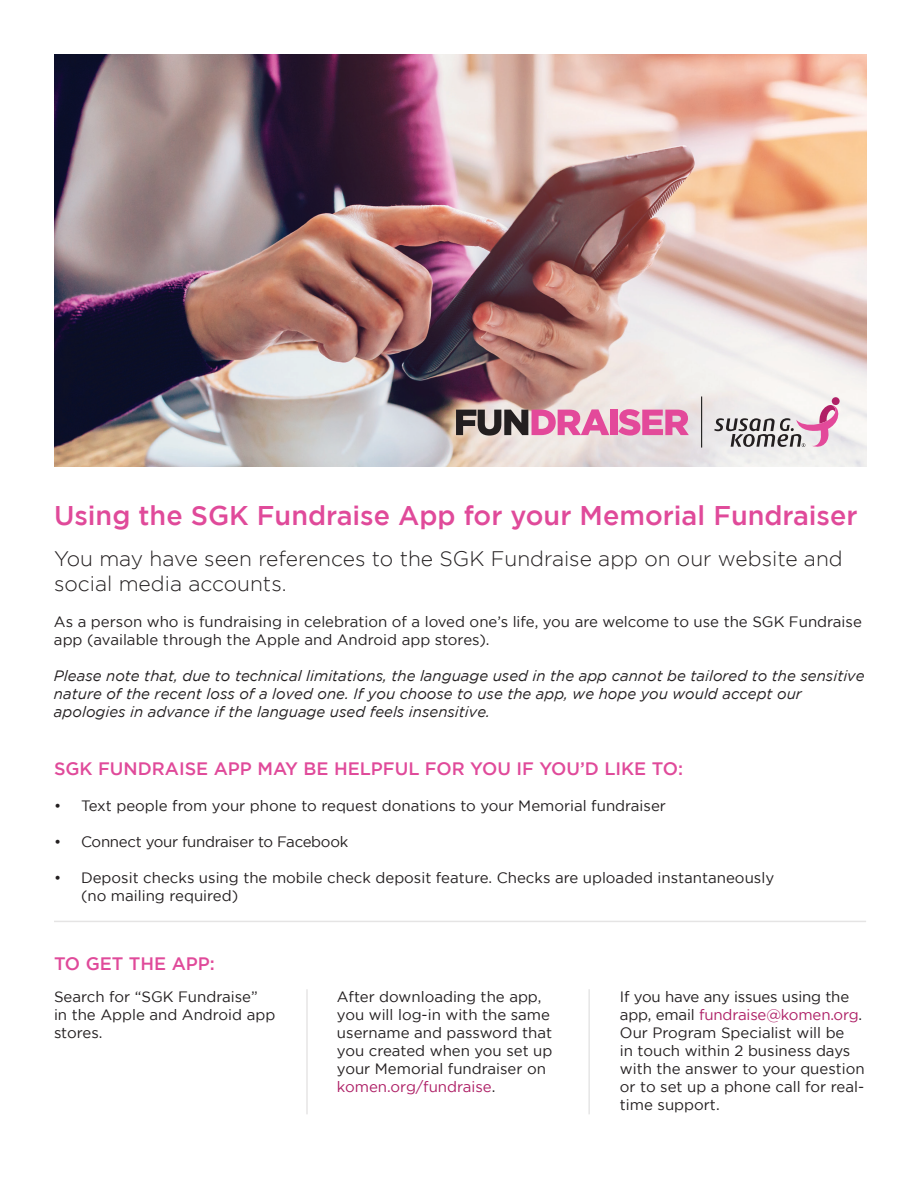
<style>
.page{position:relative;width:918px;height:1188px;background:#fff}
.page>*{position:absolute;margin:0;border:0;box-sizing:border-box;transform-origin:0 0}
.t1{font:500 27px "Gotham";color:#e04a9a}
.t2{font:300 21px/25.2px "Gotham";color:#231f20}
.t3{font:500 18px "Gotham";color:#e04a9a}
.t4{font:15px/18px "Gotham";color:#231f20}
.t5{font:italic 15px/18px "Gotham";color:#231f20}
.t6{font:15px "Gotham";letter-spacing:-.02em;color:#231f20}
.s1{color:#ae2066}
</style>
<div class="page">
<img style="left:54px;top:54px;width:812px;height:413px">
<hr style="left:54px;top:921px;width:812px;height:1px;background:#231f20">
<hr style="left:306px;top:989px;width:2px;height:125px;background:#231f20">
<hr style="left:588px;top:989px;width:2px;height:125px;background:#231f20">
<div style="left:832px;top:397px;width:8px;height:8px;background:#b12066;border-radius:50%"></div>
<svg style="left:714px;top:405px;width:126px;height:44px;background:#cebdc5"></svg>
<hr style="left:701px;top:396px;width:1px;height:52px;background:#040503">
<svg style="left:456px;top:409px;width:153px;height:27px;background:#af7b91"></svg>
<div style="left:610px;top:410px;width:7px;height:25px;background:#e3499a"></div>
<svg style="left:618px;top:409px;width:71px;height:27px;background:#e47fb2"></svg>
<h1 class="t1" style="left:54px;top:500px;width:805px">Using the SGK Fundraise App for your Memorial Fundraiser</h1>
<h2 class="t2" style="left:54px;top:546px;width:790px">You may have seen references to the SGK Fundraise app on our website and social media accounts.</h2>
<p class="t4" style="left:54px;top:613px;width:809px">As a person who is fundraising in celebration of a loved one’s life, you are welcome to use the SGK Fundraise app (available through the Apple and Android app stores).</p>
<p class="t5" style="left:54px;top:667px;width:812px">Please note that, due to technical limitations, the language used in the app cannot be tailored to the sensitive nature of the recent loss of a loved one. If you choose to use the app, we hope you would accept our apologies in advance if the language used feels insensitive.</p>
<p class="t3" style="left:54px;top:758px;width:631px">SGK FUNDRAISE APP MAY BE HELPFUL FOR YOU IF YOU’D LIKE TO:</p>
<p class="t4" style="left:54px;top:796px;width:614px">• Text people from your phone to request donations to your Memorial fundraiser</p>
<p class="t6" style="left:54px;top:833px;width:296px">• Connect your fundraiser to Facebook</p>
<p class="t4" style="left:81px;top:868px;width:695px;text-indent:-27px">• Deposit checks using the mobile check deposit feature. Checks are uploaded instantaneously (no mailing required)</p>
<p class="t3" style="left:54px;top:953px;width:163px">TO GET THE APP:</p>
<p class="t4" style="left:54px;top:988px;width:223px">Search for “SGK Fundraise”<br>in the Apple and Android app stores.</p>
<p class="t4" style="left:337px;top:988px;width:217px">After downloading the app, you will log-in with the same username and password that you created when you set up your Memorial fundraiser on <span class="s1">komen.org/fundraise</span>.</p>
<p class="t4" style="left:620px;top:988px;width:246px">If you have any issues using the app, email <span class="s1">fundraise@komen.org</span>.<br>Our Program Specialist will be<br>in touch within 2 business days with the answer to your question or to set up a phone call for real&shy;time support.</p>
</div>
